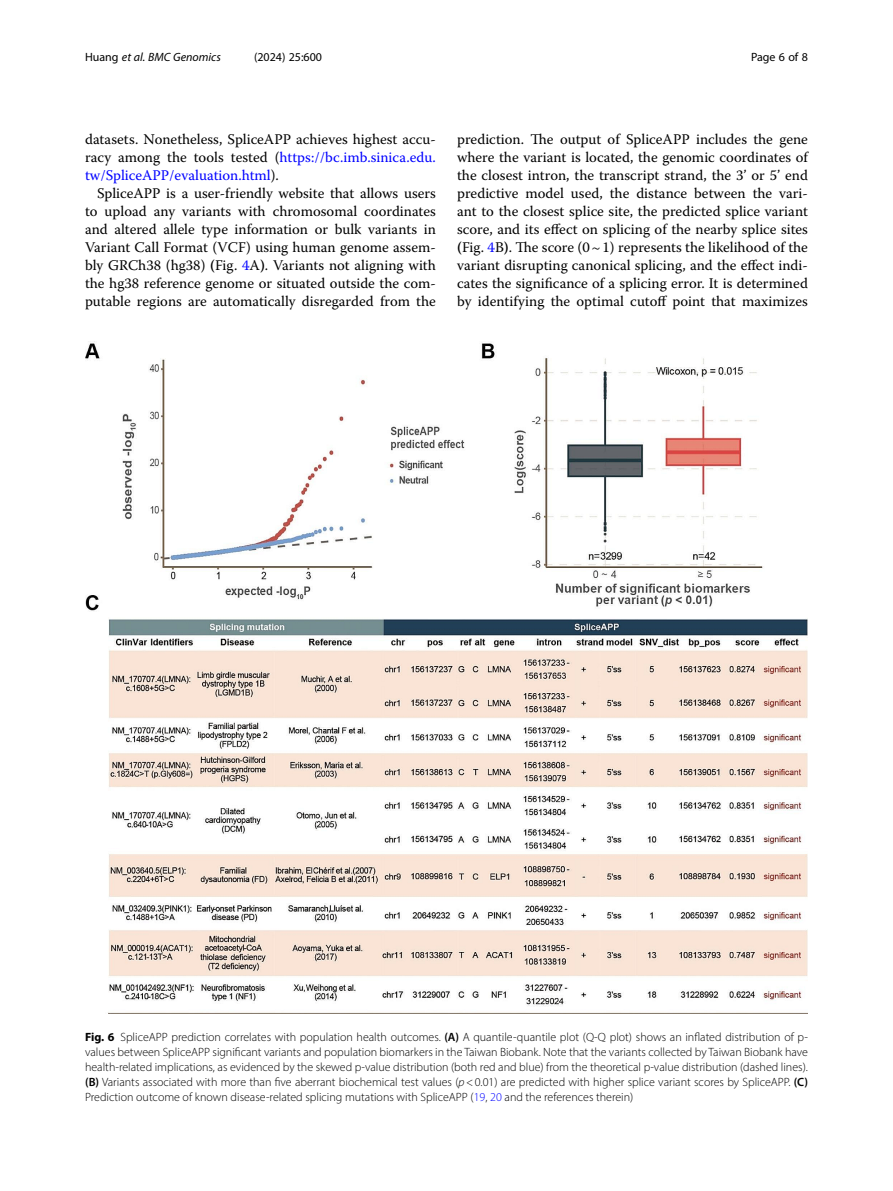
<style>
.page{position:relative;width:893px;height:1191px;background:#fff}
.page>*{position:absolute;margin:0;border:0;box-sizing:border-box;transform-origin:0 0}
.Body_Text_Indent{font:14.7px/18px "Warnock Pro";color:#000;text-align:justify}
.Figure_Caption{font:300 12px/15px "Myriad Pro";color:#000;text-align:justify}
.t1{font:italic 12px "Myriad Pro";color:#000}
.t2{font:12px "Myriad Pro";color:#000}
.s1{font-style:normal}
.s2{color:#00f}
.s3{font-weight:600}
.s4{font-weight:700}
.s5{font-style:italic}
</style>
<div class="page">
<img style="left:85px;top:341px;width:723px;height:673px">
<p class="t1" style="left:85px;top:50px;width:137px"><span class="s1">Huang</span> et al. BMC Genomics</p>
<p class="t2" style="left:254px;top:50px;width:70px">(2024) 25:600</p>
<p class="t2" style="left:751px;top:50px;width:58px">Page 6 of 8</p>
<p class="Body_Text_Indent" style="left:85px;top:130px;width:352px">datasets. Nonetheless, SpliceAPP achieves highest accu&shy;racy among the tools tested (<span class="s2">https://bc.imb.sinica.edu. tw/SpliceAPP/evaluation.html</span>).</p>
<p class="Body_Text_Indent" style="left:85px;top:184px;width:352px;text-indent:12px">SpliceAPP is a user-friendly website that allows users to upload any variants with chromosomal coordinates and altered allele type information or bulk variants in Variant Call Format (VCF) using human genome assem&shy;bly GRCh38 (hg38) <span class="s3">(</span>Fig. <span class="s2">4</span>A<span class="s3">)</span>. Variants not aligning with the hg38 reference genome or situated outside the com&shy;putable regions are automatically disregarded from the</p>
<p class="Body_Text_Indent" style="left:457px;top:130px;width:352px">prediction. The output of SpliceAPP includes the gene where the variant is located, the genomic coordinates of the closest intron, the transcript strand, the 3’ or 5’ end predictive model used, the distance between the vari&shy;ant to the closest splice site, the predicted splice variant score, and its effect on splicing of the nearby splice sites <span class="s3">(</span>Fig. <span class="s2">4</span>B<span class="s3">)</span>. The score (0~1) represents the likelihood of the variant disrupting canonical splicing, and the effect indi&shy;cates the significance of a splicing error. It is determined by identifying the optimal cutoff point that maximizes</p>
<p class="Figure_Caption" style="left:85px;top:1029px;width:724px"><span class="s4">Fig. 6</span> SpliceAPP prediction correlates with population health outcomes. <span class="s3">(A)</span> A quantile-quantile plot (Q-Q plot) shows an inflated distribution of p&shy;values between SpliceAPP significant variants and population biomarkers in the Taiwan Biobank. Note that the variants collected by Taiwan Biobank have health-related implications, as evidenced by the skewed p-value distribution (both red and blue) from the theoretical p-value distribution (dashed lines). <span class="s3">(B)</span> Variants associated with more than five aberrant biochemical test values (<span class="s5">p</span>&lt;0.01) are predicted with higher splice variant scores by SpliceAPP. <span class="s3">(C)<br></span>Prediction outcome of known disease-related splicing mutations with SpliceAPP (<span class="s2">19</span>, <span class="s2">20</span> and the references therein)</p>
</div>
